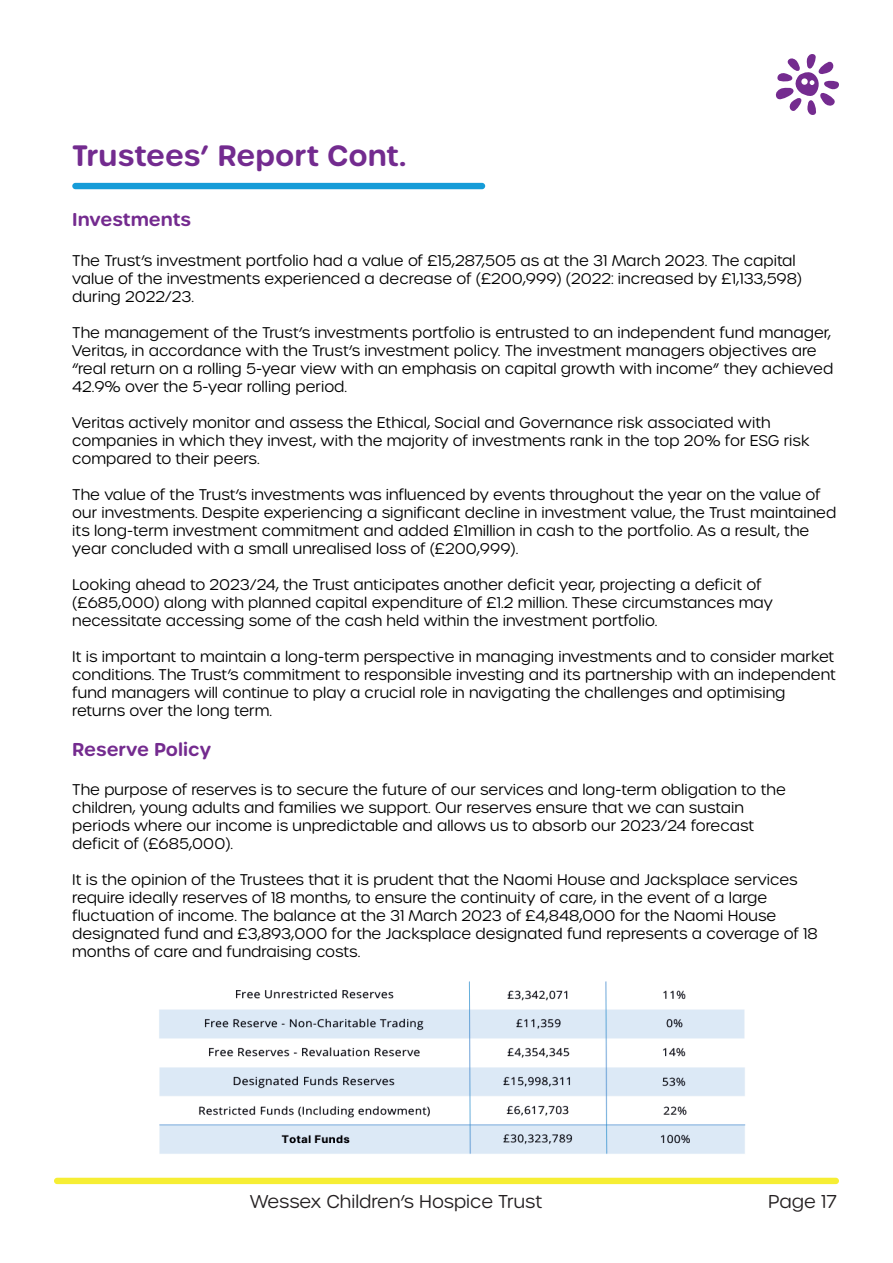
<style>
.page{position:relative;width:893px;height:1263px;background:#fff}
.page>*{position:absolute;margin:0;border:0;box-sizing:border-box;transform-origin:0 0}
.t1{font:600 28.5px "Urbane Rounded";color:#732b8f}
.t2{font:300 18px "Urbane Rounded";color:#231f20}
.t3{font:600 18px "Urbane Rounded";color:#742b8f}
.t4{font:300 15px/18px "Urbane Rounded";color:#000}
</style>
<div class="page">
<div style="left:72px;top:183px;width:413px;height:6px;background:#169cd8;border-radius:3px"></div>
<img style="left:159px;top:981px;width:587px;height:173px">
<div style="left:54px;top:1178px;width:785px;height:6px;background:#f6ee34;border-radius:3px"></div>
<svg style="left:775px;top:54px;width:64px;height:61px"></svg>
<h1 class="t1" style="left:72px;top:137px;width:335px">Trustees’ Report Cont.</h1>
<p class="t3" style="left:72px;top:208px;width:120px">Investments</p>
<p class="t4" style="left:72px;top:252px;width:731px">The Trust’s investment portfolio had a value of £15,287,505 as at the 31 March 2023. The capital value of the investments experienced a decrease of (£200,999) (2022: increased by £1,133,598) during 2022/23.</p>
<p class="t4" style="left:72px;top:324px;width:762px">The management of the Trust’s investments portfolio is entrusted to an independent fund manager, Veritas, in accordance with the Trust’s investment policy. The investment managers objectives are “real return on a rolling 5-year view with an emphasis on capital growth with income” they achieved 42.9% over the 5-year rolling period.</p>
<p class="t4" style="left:72px;top:414px;width:739px">Veritas actively monitor and assess the Ethical, Social and Governance risk associated with companies in which they invest, with the majority of investments rank in the top 20% for ESG risk compared to their peers.</p>
<p class="t4" style="left:72px;top:486px;width:766px">The value of the Trust’s investments was influenced by events throughout the year on the value of our investments. Despite experiencing a significant decline in investment value, the Trust maintained its long-term investment commitment and added £1million in cash to the portfolio. As a result, the year concluded with a small unrealised loss of (£200,999).</p>
<p class="t4" style="left:72px;top:576px;width:702px">Looking ahead to 2023/24, the Trust anticipates another deficit year, projecting a deficit of (£685,000) along with planned capital expenditure of £1.2 million. These circumstances may necessitate accessing some of the cash held within the investment portfolio.</p>
<p class="t4" style="left:72px;top:648px;width:765px">It is important to maintain a long-term perspective in managing investments and to consider market conditions. The Trust’s commitment to responsible investing and its partnership with an independent fund managers will continue to play a crucial role in navigating the challenges and optimising returns over the long term.</p>
<p class="t3" style="left:72px;top:737px;width:140px">Reserve Policy</p>
<p class="t4" style="left:72px;top:781px;width:715px">The purpose of reserves is to secure the future of our services and long-term obligation to the children, young adults and families we support. Our reserves ensure that we can sustain periods where our income is unpredictable and allows us to absorb our 2023/24 forecast deficit of (£685,000).</p>
<p class="t4" style="left:72px;top:871px;width:747px">It is the opinion of the Trustees that it is prudent that the Naomi House and Jacksplace services require ideally reserves of 18 months, to ensure the continuity of care, in the event of a large fluctuation of income. The balance at the 31 March 2023 of £4,848,000 for the Naomi House designated fund and £3,893,000 for the Jacksplace designated fund represents a coverage of 18 months of care and fundraising costs.</p>
<p class="t2" style="left:250px;top:1190px;width:294px">Wessex Children’s Hospice Trust</p>
<p class="t2" style="left:768px;top:1190px;width:70px">Page 17</p>
</div>
